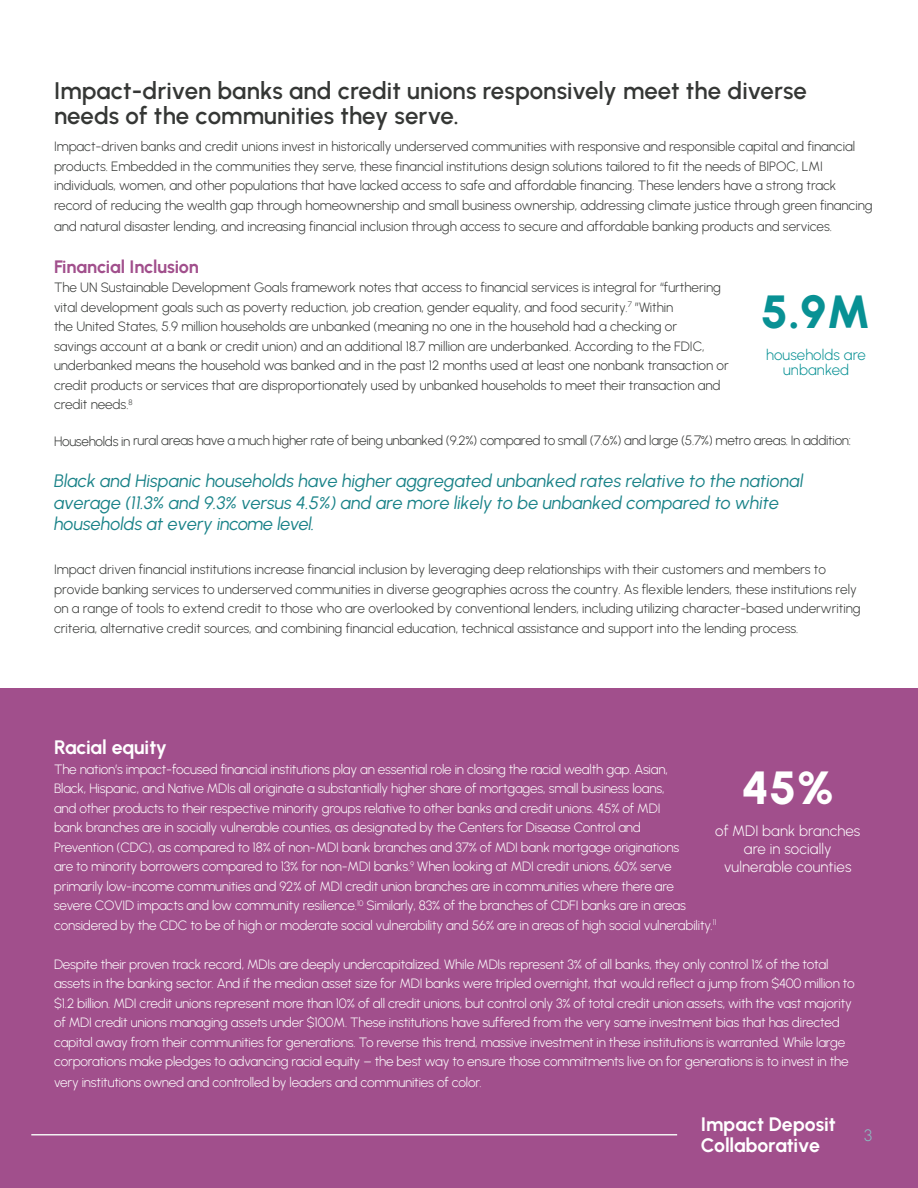
<style>
.page{position:relative;width:918px;height:1188px;background:#fff}
.page>*{position:absolute;margin:0;border:0;box-sizing:border-box;transform-origin:0 0}
.t1{font:700 54px "Urbanist";color:#fff}
.t2{font:800 46.5px "Urbanist";color:#089194}
.t3{font:800 46.5px "Urbanist";color:#fff}
.t4{font:24px/25.5px "Urbanist";color:#353735}
.t5{font:700 19.5px/21px "Urbanist";letter-spacing:-.01em;color:#fff}
.t6{font:italic 18px/21.6px "Urbanist";color:#198288}
.t7{font:700 18px "Urbanist";letter-spacing:-.01em;color:#a14f8c}
.t8{font:16.5px "Urbanist";color:#8bc0c3}
.t9{font:15px/18px "Urbanist";letter-spacing:.01em;color:#fff;text-align:center}
.t10{font:15px/15px "Urbanist";letter-spacing:.005em;color:#089194;text-align:center}
.t11{font:13.5px/19.5px "Urbanist";color:#353735}
.t12{font:13.5px/19.5px "Urbanist";letter-spacing:-.01em;color:#fff}
.t13{font:300 13.5px "Urbanist";letter-spacing:-.02em;color:#353735}
.s1{font-weight:400}
</style>
<div class="page">
<div style="left:0;top:688px;width:918px;height:500px;background:#a14f8c"></div>
<hr style="left:31px;top:1134px;width:646px;height:2px;background:#f2f2f2">
<h3 class="t4" style="left:54px;top:77px;width:754px">Impact-driven banks and credit unions responsively meet the diverse needs of the communities they serve.</h3>
<p class="t11" style="left:54px;top:136px;width:820px">Impact-driven banks and credit unions invest in historically underserved communities with responsive and responsible capital and financial products. Embedded in the communities they serve, these financial institutions design solutions tailored to fit the needs of BIPOC, LMI individuals, women, and other populations that have lacked access to safe and affordable financing. These lenders have a strong track record of reducing the wealth gap through homeownership and small business ownership, addressing climate justice through green financing</p>
<p class="t11" style="left:54px;top:216px;width:780px">and natural disaster lending, and increasing financial inclusion through access to secure and affordable banking products and services.</p>
<h3 class="t7" style="left:54px;top:255px;width:146px">Financial Inclusion</h3>
<p class="t11" style="left:54px;top:277px;width:676px">The UN Sustainable Development Goals framework notes that access to financial services is integral for “furthering vital development goals such as poverty reduction, job creation, gender equality, and food security.<sup>7</sup> ”Within<br>the United States, 5.9 million households are unbanked (meaning no one in the household had a checking or<br>savings account at a bank or credit union) and an additional 18.7 million are underbanked. According to the FDIC, underbanked means the household was banked and in the past 12 months used at least one nonbank transaction or credit products or services that are disproportionately used by unbanked households to meet their transaction and credit needs.<sup>8</sup></p>
<h2 class="t2" style="left:761px;top:282px;width:111px">5.9M</h2>
<p class="t10" style="left:766px;top:347px;width:101px">households are unbanked</p>
<p class="t13" style="left:54px;top:432px;width:799px">Households in rural areas have a much higher rate of being unbanked (9.2%) compared to small (7.6%) and large (5.7%) metro areas. <span class="s1">In addition:</span></p>
<h3 class="t6" style="left:54px;top:469px;width:751px">Black and Hispanic households have higher aggregated unbanked rates relative to the national average (11.3% and 9.3% versus 4.5%) and are more likely to be unbanked compared to white households at every income level.</h3>
<p class="t11" style="left:54px;top:560px;width:808px">Impact driven financial institutions increase financial inclusion by leveraging deep relationships with their customers and members to provide banking services to underserved communities in diverse geographies across the country. As flexible lenders, these institutions rely on a range of tools to extend credit to those who are overlooked by conventional lenders, including utilizing character-based underwriting criteria, alternative credit sources, and combining financial education, technical assistance and support into the lending process.</p>
<h3 class="t5" style="left:54px;top:736px;width:115px">Racial equity</h3>
<p class="t12" style="left:54px;top:759px;width:664px">The nation’s impact-focused financial institutions play an essential role in closing the racial wealth gap. Asian,<br>Black, Hispanic, and Native MDIs all originate a substantially higher share of mortgages, small business loans,<br>and other products to their respective minority groups relative to other banks and credit unions. 45% of MDI<br>bank branches are in socially vulnerable counties, as designated by the Centers for Disease Control and<br>Prevention (CDC), as compared to 18% of non-MDI bank branches and 37% of MDI bank mortgage originations<br>are to minority borrowers compared to 13% for non-MDI banks.<sup>9</sup> When looking at MDI credit unions, 60% serve primarily low-income communities and 92% of MDI credit union branches are in communities where there are<br>severe COVID impacts and low community resilience.<sup>10</sup> Similarly, 83% of the branches of CDFI banks are in areas considered by the CDC to be of high or moderate social vulnerability and 56% are in areas of high social vulnerability.<sup>11</sup></p>
<p class="t12" style="left:54px;top:954px;width:802px">Despite their proven track record, MDIs are deeply undercapitalized. While MDIs represent 3% of all banks, they only control 1% of the total assets in the banking sector. And if the median asset size for MDI banks were tripled overnight, that would reflect a jump from $400 million to $1.2 billion. MDI credit unions represent more than 10% of all credit unions, but control only 3% of total credit union assets, with the vast majority of MDI credit unions managing assets under $100M. These institutions have suffered from the very same investment bias that has directed capital away from their communities for generations. To reverse this trend, massive investment in these institutions is warranted. While large corporations make pledges to advancing racial equity – the best way to ensure those commitments live on for generations is to invest in the</p>
<p class="t12" style="left:54px;top:1072px;width:429px">very institutions owned and controlled by leaders and communities of color.</p>
<h1 class="t1" style="left:54px;top:727px;width:29px">3</h1>
<h2 class="t3" style="left:742px;top:757px;width:94px">45%</h2>
<p class="t9" style="left:715px;top:821px;width:147px">of MDI bank branches are in socially vulnerable counties</p>
<h3 class="t5" style="left:701px;top:1113px;width:137px">Impact Deposit<br>Collaborative</h3>
<p class="t8" style="left:864px;top:1124px;width:10px">3</p>
</div>
